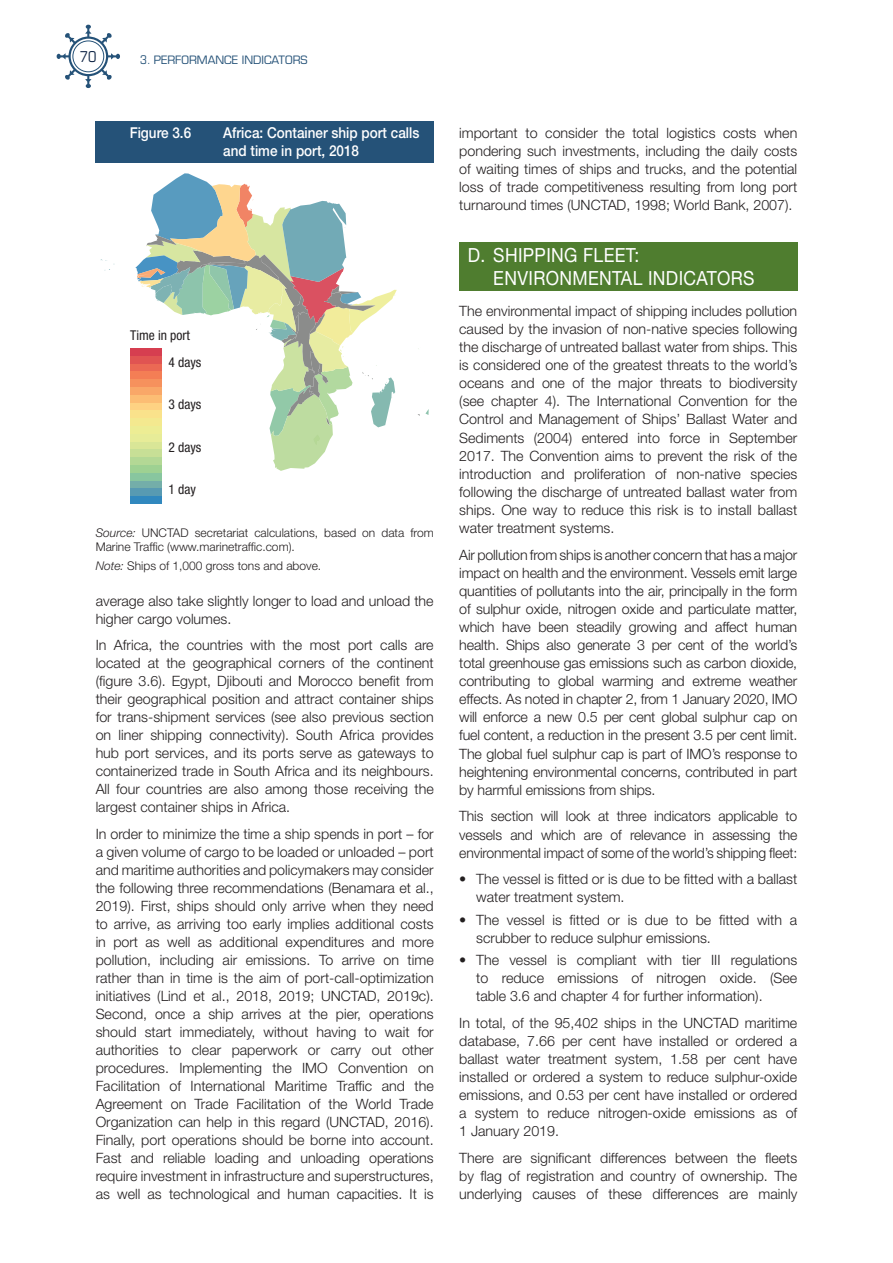
<style>
.page{position:relative;width:893px;height:1263px;background:#fff}
.page>*{position:absolute;margin:0;border:0;box-sizing:border-box;transform-origin:0 0}
.t1{font:19.5px/22.6px "Helvetica Neue LT Std";letter-spacing:.02em;color:#fff;scale:.9 1}
.t2{font:500 15px/18px "Helvetica Neue LT Std";color:#fff;scale:.9 1}
.t3{font:condensed 15px "Eurostile LT Std";color:#0c2243}
.t4{font:300 14.25px/18.1px "Helvetica Neue LT Std";color:#231f20;text-align:justify}
.t5{font:condensed 13.5px "Helvetica Neue LT Std";color:#231f20}
.t6{font:300 12px/14.2px "Helvetica Neue LT Std";color:#231f20}
.t7{font:11.25px "Eurostile LT Std";color:#255278}
.s1{font-stretch:condensed;font-size:12px}
.s2{font-style:italic}
</style>
<div class="page">
<svg style="left:57px;top:25px;width:63px;height:63px"></svg>
<div style="left:73px;top:41px;width:31px;height:31px;border:1px solid #255278;border-radius:50%"></div>
<div style="left:459px;top:242px;width:338px;height:49px;background:#4f7d2f"></div>
<div style="left:96px;top:121px;width:338px;height:42px;background:#255278"></div>
<svg style="left:418px;top:409px;width:11px;height:7px"></svg>
<svg style="left:135px;top:173px;width:262px;height:298px"></svg>
<img style="left:130px;top:348px;width:31px;height:155px">
<p class="t3" style="left:80px;top:48px;width:18px">70</p>
<p class="t7" style="left:140px;top:53px;width:169px"><span class="s1">3.</span> PERFORMANCE INDICATORS</p>
<p class="t2" style="left:130px;top:124px;width:70px">Figure 3.6</p>
<p class="t2" style="left:223px;top:124px;width:219px">Africa: Container ship port calls and time in port, 2018</p>
<p class="t5" style="left:130px;top:327px;width:61px">Time in port</p>
<p class="t5" style="left:168px;top:354px;width:34px">4 days</p>
<p class="t5" style="left:168px;top:397px;width:34px">3 days</p>
<p class="t5" style="left:168px;top:439px;width:34px">2 days</p>
<p class="t5" style="left:168px;top:481px;width:29px">1 day</p>
<p class="t6" style="left:96px;top:525px;width:340px"><span class="s2">Source:</span> UNCTAD secretariat calculations, based on data from<br>Marine Traffic (www.marinetraffic.com).</p>
<p class="t6" style="left:96px;top:558px;width:227px"><span class="s2">Note:</span> Ships of 1,000 gross tons and above.</p>
<p class="t4" style="left:96px;top:591px;width:339px">average also take slightly longer to load and unload the higher cargo volumes.</p>
<p class="t4" style="left:96px;top:636px;width:340px">In Africa, the countries with the most port calls are located at the geographical corners of the continent (figure 3.6). Egypt, Djibouti and Morocco benefit from their geographical position and attract container ships for trans-shipment services (see also previous section on liner shipping connectivity). South Africa provides hub port services, and its ports serve as gateways to containerized trade in South Africa and its neighbours.<br>All four countries are also among those receiving the largest container ships in Africa.</p>
<p class="t4" style="left:96px;top:824px;width:340px">In order to minimize the time a ship spends in port – for a given volume of cargo to be loaded or unloaded – port and maritime authorities and policymakers may consider the following three recommendations (Benamara et al., 2019). First, ships should only arrive when they need to arrive, as arriving too early implies additional costs in port as well as additional expenditures and more pollution, including air emissions. To arrive on time rather than in time is the aim of port-call-optimization initiatives (Lind et al., 2018, 2019; UNCTAD, 2019c).<br>Second, once a ship arrives at the pier, operations should start immediately, without having to wait for authorities to clear paperwork or carry out other procedures. Implementing the IMO Convention on Facilitation of International Maritime Traffic and the Agreement on Trade Facilitation of the World Trade Organization can help in this regard (UNCTAD, 2016).<br>Finally, port operations should be borne into account.<br>Fast and reliable loading and unloading operations require investment in infrastructure and superstructures, as well as technological and human capacities. It is</p>
<p class="t4" style="left:459px;top:123px;width:340px">important to consider the total logistics costs when pondering such investments, including the daily costs of waiting times of ships and trucks, and the potential loss of trade competitiveness resulting from long port turnaround times (UNCTAD, 1998; World Bank, 2007).</p>
<h1 class="t1" style="left:493px;top:244px;width:292px;text-indent:-26px">D. SHIPPING FLEET:<br>ENVIRONMENTAL INDICATORS</h1>
<p class="t4" style="left:459px;top:301px;width:340px">The environmental impact of shipping includes pollution caused by the invasion of non-native species following the discharge of untreated ballast water from ships. This is considered one of the greatest threats to the world’s oceans and one of the major threats to biodiversity (see chapter 4). The International Convention for the Control and Management of Ships’ Ballast Water and Sediments (2004) entered into force in September 2017. The Convention aims to prevent the risk of the introduction and proliferation of non-native species following the discharge of untreated ballast water from ships. One way to reduce this risk is to install ballast water treatment systems.</p>
<p class="t4" style="left:459px;top:545px;width:340px">Air pollution from ships is another concern that has a major impact on health and the environment. Vessels emit large quantities of pollutants into the air, principally in the form of sulphur oxide, nitrogen oxide and particulate matter, which have been steadily growing and affect human health. Ships also generate 3 per cent of the world’s total greenhouse gas emissions such as carbon dioxide, contributing to global warming and extreme weather effects. As noted in chapter 2, from 1 January 2020, IMO will enforce a new 0.5 per cent global sulphur cap on fuel content, a reduction in the present 3.5 per cent limit.<br>The global fuel sulphur cap is part of IMO’s response to heightening environmental concerns, contributed in part by harmful emissions from ships.</p>
<p class="t4" style="left:459px;top:807px;width:340px">This section will look at three indicators applicable to vessels and which are of relevance in assessing the environmental impact of some of the world’s shipping fleet:</p>
<p class="t4" style="left:476px;top:870px;width:322px;text-indent:-17px">• The vessel is fitted or is due to be fitted with a ballast water treatment system.</p>
<p class="t4" style="left:476px;top:910px;width:322px;text-indent:-17px">• The vessel is fitted or is due to be fitted with a scrubber to reduce sulphur emissions.</p>
<p class="t4" style="left:476px;top:951px;width:323px;text-indent:-17px">• The vessel is compliant with tier III regulations to reduce emissions of nitrogen oxide. (See table 3.6 and chapter 4 for further information).</p>
<p class="t4" style="left:459px;top:1013px;width:340px">In total, of the 95,402 ships in the UNCTAD maritime database, 7.66 per cent have installed or ordered a ballast water treatment system, 1.58 per cent have installed or ordered a system to reduce sulphur-oxide emissions, and 0.53 per cent have installed or ordered a system to reduce nitrogen-oxide emissions as of 1 January 2019.</p>
<p class="t4" style="left:459px;top:1148px;width:340px">There are significant differences between the fleets by flag of registration and country of ownership. The underlying causes of these differences are mainly</p>
</div>
